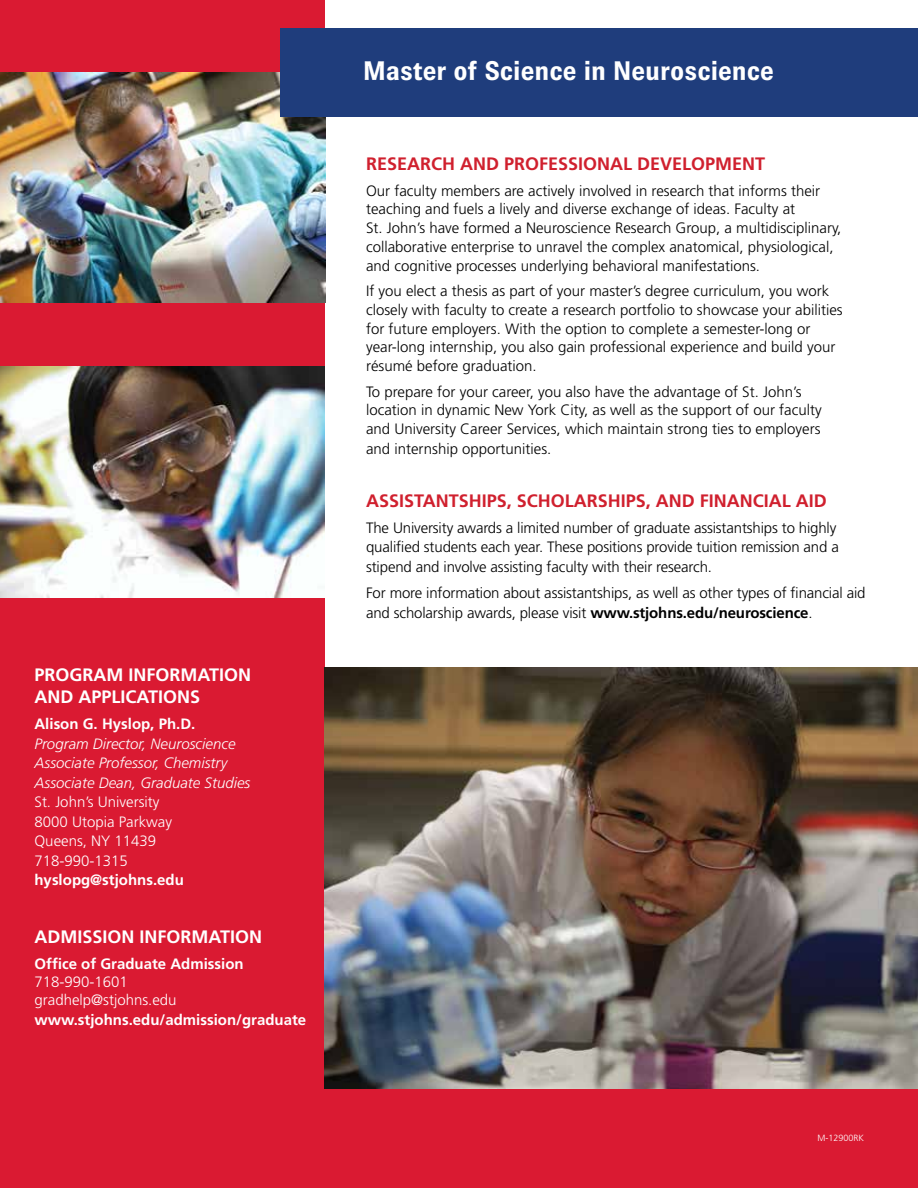
<style>
.page{position:relative;width:918px;height:1188px;background:#fff}
.page>*{position:absolute;margin:0;border:0;box-sizing:border-box;transform-origin:0 0}
.t1{font:700 27px "Brown";color:#fff}
.t2{font:700 18px "Frutiger LT";color:#d0202e}
.t3{font:700 18px/21.6px "Frutiger LT";color:#fff}
.t4{font:300 15px/18.8px "Frutiger LT";color:#000}
.t5{font:700 15px "Frutiger LT";color:#fff}
.t6{font:300 15px/19.5px "Frutiger LT";color:#fff}
.t7{font:italic 300 15px/19.5px "Frutiger LT";color:#fff}
.t8{font:300 9px "Frutiger LT";color:#fff}
.s1{font-weight:700}
</style>
<div class="page">
<div style="left:0;top:0;width:324px;height:983px;background:#da1a32"></div>
<img style="left:0;top:72px;width:326px;height:231px">
<div style="left:0;top:935px;width:918px;height:253px;background:#da1a32"></div>
<div style="left:281px;top:28px;width:637px;height:88px;background:#1f3d7c"></div>
<img style="left:0;top:367px;width:324px;height:230px">
<img style="left:325px;top:668px;width:593px;height:421px">
<p class="t3" style="left:34px;top:664px;width:218px">PROGRAM INFORMATION<br>AND APPLICATIONS</p>
<p class="t5" style="left:34px;top:715px;width:162px">Alison G. Hyslop, Ph.D.</p>
<p class="t7" style="left:34px;top:734px;width:217px">Program Director, Neuroscience<br>Associate Professor, Chemistry<br>Associate Dean, Graduate Studies</p>
<p class="t6" style="left:34px;top:792px;width:139px">St. John’s University<br>8000 Utopia Parkway<br>Queens, NY 11439<br>718-990-1315</p>
<p class="t5" style="left:34px;top:871px;width:151px">hyslopg@stjohns.edu</p>
<p class="t3" style="left:34px;top:926px;width:229px">ADMISSION INFORMATION</p>
<p class="t5" style="left:34px;top:955px;width:211px">Office of Graduate Admission</p>
<p class="t6" style="left:34px;top:973px;width:144px;line-height:18px">718-990-1601 gradhelp@stjohns.edu</p>
<p class="t5" style="left:34px;top:1010px;width:273px">www.stjohns.edu/admission/graduate</p>
<h1 class="t1" style="left:363px;top:56px;width:413px">Master of Science in Neuroscience</h1>
<p class="t2" style="left:366px;top:153px;width:401px">RESEARCH AND PROFESSIONAL DEVELOPMENT</p>
<p class="t4" style="left:366px;top:181px;width:477px">Our faculty members are actively involved in research that informs their teaching and fuels a lively and diverse exchange of ideas. Faculty at<br>St. John’s have formed a Neuroscience Research Group, a multidisciplinary, collaborative enterprise to unravel the complex anatomical, physiological, and cognitive processes underlying behavioral manifestations.</p>
<p class="t4" style="left:366px;top:282px;width:478px">If you elect a thesis as part of your master’s degree curriculum, you work closely with faculty to create a research portfolio to showcase your abilities for future employers. With the option to complete a semester-long or year-long internship, you also gain professional experience and build your résumé before graduation.</p>
<p class="t4" style="left:366px;top:382px;width:457px">To prepare for your career, you also have the advantage of St. John’s location in dynamic New York City, as well as the support of our faculty and University Career Services, which maintain strong ties to employers and internship opportunities.</p>
<p class="t2" style="left:366px;top:490px;width:462px">ASSISTANTSHIPS, SCHOLARSHIPS, AND FINANCIAL AID</p>
<p class="t4" style="left:366px;top:518px;width:474px;line-height:19.5px">The University awards a limited number of graduate assistantships to highly qualified students each year. These positions provide tuition remission and a stipend and involve assisting faculty with their research.</p>
<p class="t4" style="left:366px;top:583px;width:501px;line-height:19.5px">For more information about assistantships, as well as other types of financial aid and scholarship awards, please visit <span class="s1">www.stjohns.edu/neuroscience</span>.</p>
<p class="t8" style="left:817px;top:1133px;width:48px">M-12900RK</p>
</div>
